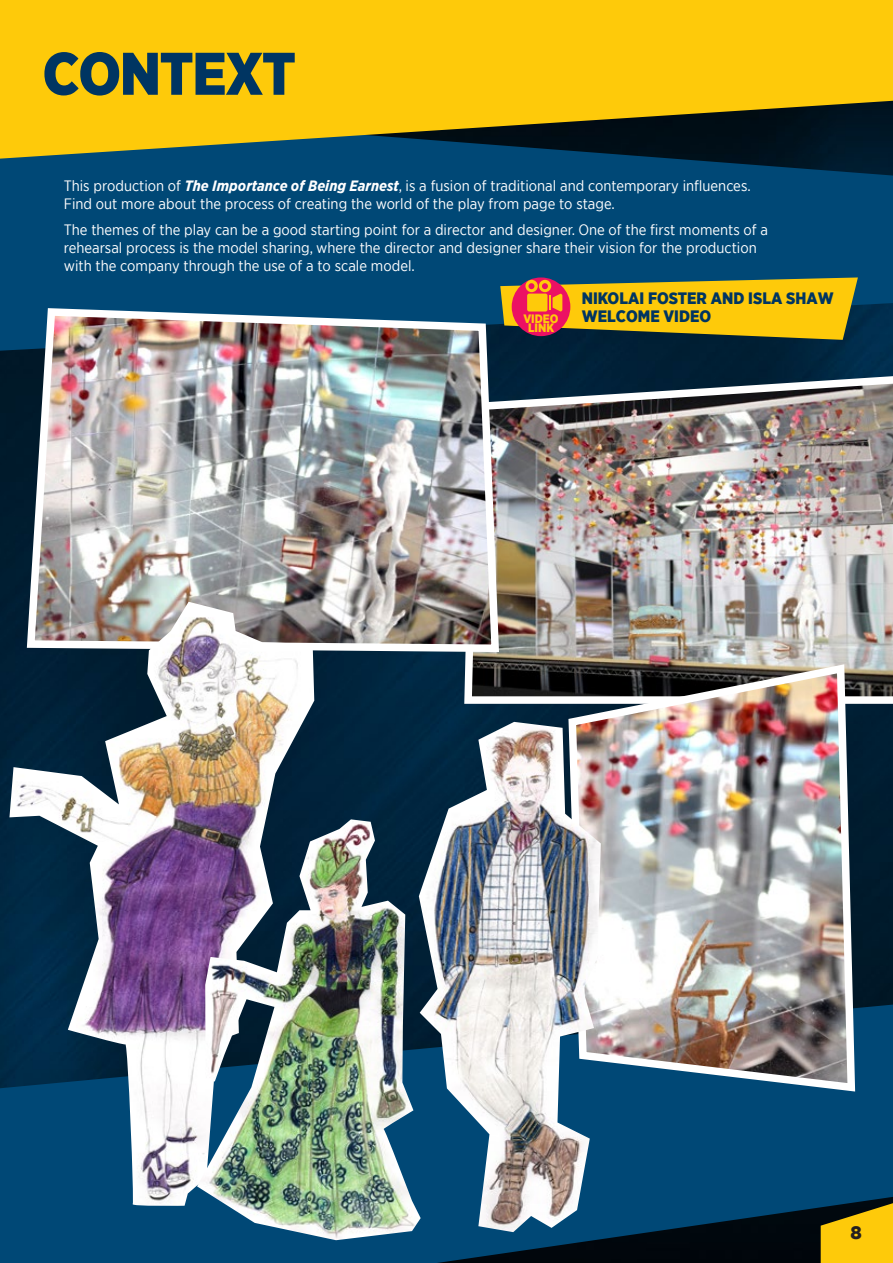
<style>
.page{position:relative;width:893px;height:1263px;background:#fff}
.page>*{position:absolute;margin:0;border:0;box-sizing:border-box;transform-origin:0 0}
.t1{font:900 60px "Gotham Narrow";letter-spacing:-.02em;color:#003562}
.t2{font:900 18px "Gotham";color:#231f20}
.t3{font:900 16.5px "Gotham Narrow";color:#003562}
.t4{font:15px/18px "Gotham Narrow";color:#fff}
.t5{font:900 12.15px "Gotham Narrow";color:#feca0a}
.s1{font-weight:700;font-style:italic}
</style>
<div class="page">
<img style="left:0;top:351px;width:893px;height:653px">
<div style="left:0;top:159px;width:893px;height:192px;background:#004876"></div>
<svg style="left:0;top:1004px;width:893px;height:259px;background:#003d65"></svg>
<svg style="left:0;top:0;width:893px;height:159px;background:#cfaa12"></svg>
<svg style="left:821px;top:1203px;width:72px;height:60px;background:#cda60c"></svg>
<svg style="left:500px;top:277px;width:358px;height:63px;background:#cb9c1f"></svg>
<img style="left:460px;top:377px;width:433px;height:330px">
<img style="left:23px;top:304px;width:480px;height:352px">
<img style="left:563px;top:660px;width:296px;height:436px">
<img style="left:419px;top:722px;width:182px;height:510px">
<img style="left:9px;top:602px;width:305px;height:604px">
<img style="left:197px;top:819px;width:224px;height:421px">
<h1 class="t1" style="left:43px;top:34px;width:255px">CONTEXT</h1>
<p class="t4" style="left:64px;top:176px;width:688px">This production of <span class="s1">The Importance of Being Earnest</span>, is a fusion of traditional and contemporary influences.<br>Find out more about the process of creating the world of the play from page to stage.</p>
<p class="t4" style="left:64px;top:221px;width:706px">The themes of the play can be a good starting point for a director and designer. One of the first moments of a rehearsal process is the model sharing, where the director and designer share their vision for the production with the company through the use of a to scale model.</p>
<p class="t3" style="left:582px;top:287px;width:253px">NIKOLAI FOSTER AND ISLA SHAW</p>
<p class="t5" style="left:523px;top:310px;width:37px">VIDEO</p>
<p class="t3" style="left:582px;top:305px;width:131px">WELCOME VIDEO</p>
<p class="t5" style="left:528px;top:320px;width:27px">LINK</p>
<p class="t2" style="left:850px;top:1220px;width:13px">8</p>
</div>
